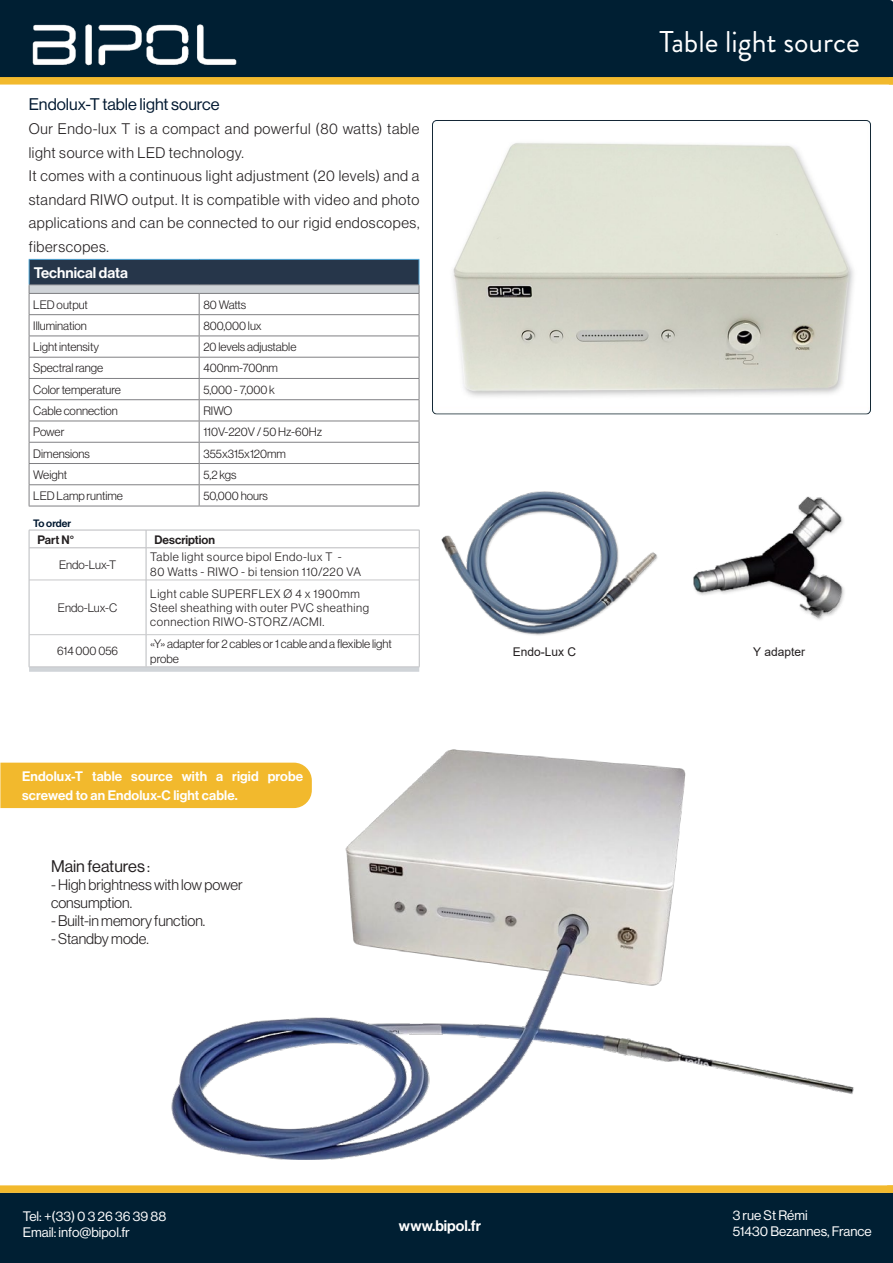
<style>
.page{position:relative;width:893px;height:1263px;background:#fff}
.page>*{position:absolute;margin:0;border:0;box-sizing:border-box;transform-origin:0 0}
.t1{font:30px "Brandon Grotesque";color:#fff}
.t2{font:16.5px "N Haas Grotesk DS Pro 55 Rg";color:#001830}
.t3{font:16.5px "N Haas Grotesk DS Pro 55 Rg";color:#231f20}
.t4{font:15px/23.4px "N Haas Grotesk DS Pro 45 Lt";letter-spacing:.04em;color:#231f20}
.t5{font:15px/18px "N Haas Grotesk DS Pro 45 Lt";color:#231f20}
.t6{font:15px "N Haas Grotesk DS Pro 65 Md";color:#fff}
.t7{font:13.5px/16.2px "N Haas Grotesk DS Pro 55 Rg";color:#fff}
.t8{font:13.5px/19.4px "N Haas Grotesk DS Pro 65 Md";letter-spacing:.01em;color:#fff}
.t9{font:12px/14.4px "N Haas Grotesk DS Pro 45 Lt";color:#231f20}
.t10{font:12px "N Haas Grotesk DS Pro 45 Lt";letter-spacing:.05em;color:#231f20}
.t11{font:12px "N Haas Grotesk DS Pro 65 Md";color:#231f20}
.t12{font:12px "Arial";color:#231f20}
.t13{font:10.5px "N Haas Grotesk DS Pro 65 Md";color:#001830}
.s1{font-size:15px}
</style>
<div class="page">
<div style="left:0;top:0;width:893px;height:77px;background:#001f33"></div>
<img style="left:20px;top:14px;width:231px;height:63px">
<div style="left:0;top:77px;width:893px;height:8px;background:#f2b92d"></div>
<div style="left:0;top:1193px;width:887px;height:70px;background:#001f33"></div>
<div style="left:0;top:1185px;width:893px;height:8px;background:#f2b92d"></div>
<svg style="left:887px;top:1193px;width:6px;height:70px"></svg>
<img style="left:167px;top:749px;width:687px;height:410px">
<div style="left:0;top:763px;width:312px;height:45px;background:#f2b92d"></div>
<svg style="left:29px;top:667px;width:390px;height:5px;background:#d1d4d8"></svg>
<hr style="left:29px;top:547px;width:117px;height:1px;background:#babbbe">
<hr style="left:146px;top:547px;width:273px;height:1px;background:#babbbe">
<hr style="left:29px;top:580px;width:117px;height:1px;background:#c7c8ca">
<hr style="left:146px;top:580px;width:273px;height:1px;background:#c7c8ca">
<hr style="left:29px;top:530px;width:117px;height:1px;background:#babbbe">
<svg style="left:29px;top:530px;width:1px;height:18px"></svg>
<hr style="left:146px;top:530px;width:273px;height:1px;background:#babbbe">
<svg style="left:146px;top:530px;width:1px;height:18px"></svg>
<svg style="left:419px;top:530px;width:1px;height:18px"></svg>
<hr style="left:29px;top:548px;width:1px;height:32px;background:#babbbe">
<hr style="left:146px;top:548px;width:1px;height:32px;background:#babbbe">
<hr style="left:419px;top:548px;width:1px;height:32px;background:#babbbe">
<hr style="left:29px;top:580px;width:1px;height:55px;background:#babbbe">
<hr style="left:146px;top:580px;width:1px;height:54px;background:#babbbe">
<hr style="left:419px;top:580px;width:1px;height:55px;background:#babbbe">
<hr style="left:29px;top:635px;width:1px;height:32px;background:#babbbe">
<hr style="left:146px;top:635px;width:1px;height:32px;background:#babbbe">
<hr style="left:419px;top:635px;width:1px;height:32px;background:#babbbe">
<hr style="left:29px;top:634px;width:117px;height:1px;background:#c7c8ca">
<hr style="left:146px;top:634px;width:273px;height:1px;background:#c7c8ca">
<hr style="left:29px;top:666px;width:117px;height:1px;background:#c7c8ca">
<hr style="left:146px;top:666px;width:274px;height:1px;background:#c7c8ca">
<img style="left:432px;top:120px;width:439px;height:295px">
<img style="left:441px;top:491px;width:217px;height:145px">
<img style="left:693px;top:496px;width:151px;height:124px">
<div style="left:29px;top:259px;width:390px;height:26px;background:#26364a"></div>
<div style="left:29px;top:285px;width:390px;height:8px;background:#d0d4d8"></div>
<hr style="left:29px;top:293px;width:170px;height:1px;background:#808083">
<hr style="left:199px;top:293px;width:220px;height:1px;background:#808083">
<hr style="left:29px;top:314px;width:170px;height:1px;background:#808083">
<hr style="left:199px;top:314px;width:220px;height:1px;background:#808083">
<hr style="left:29px;top:336px;width:170px;height:1px;background:#808083">
<hr style="left:199px;top:336px;width:220px;height:1px;background:#808083">
<hr style="left:29px;top:357px;width:170px;height:1px;background:#808083">
<hr style="left:199px;top:357px;width:220px;height:1px;background:#808083">
<hr style="left:29px;top:378px;width:170px;height:1px;background:#808083">
<hr style="left:199px;top:378px;width:220px;height:1px;background:#808083">
<hr style="left:29px;top:399px;width:170px;height:1px;background:#808083">
<hr style="left:199px;top:399px;width:220px;height:1px;background:#808083">
<hr style="left:29px;top:421px;width:170px;height:1px;background:#808083">
<hr style="left:199px;top:421px;width:220px;height:1px;background:#808083">
<hr style="left:29px;top:442px;width:170px;height:1px;background:#808083">
<hr style="left:199px;top:442px;width:220px;height:1px;background:#808083">
<hr style="left:29px;top:463px;width:170px;height:1px;background:#808083">
<hr style="left:199px;top:463px;width:220px;height:1px;background:#808083">
<hr style="left:29px;top:484px;width:170px;height:1px;background:#808083">
<hr style="left:199px;top:484px;width:220px;height:1px;background:#808083">
<svg style="left:199px;top:294px;width:1px;height:212px"></svg>
<hr style="left:29px;top:506px;width:170px;height:1px;background:#808083">
<hr style="left:199px;top:506px;width:220px;height:1px;background:#808083">
<hr style="left:29px;top:259px;width:170px;height:1px;background:#57aad9">
<hr style="left:199px;top:259px;width:220px;height:1px;background:#57aad9">
<hr style="left:29px;top:284px;width:170px;height:1px;background:#97979b">
<hr style="left:199px;top:284px;width:220px;height:1px;background:#97979b">
<svg style="left:29px;top:260px;width:1px;height:246px"></svg>
<svg style="left:419px;top:260px;width:1px;height:246px"></svg>
<p class="t2" style="left:29px;top:94px;width:192px">Endolux-T table light source</p>
<p class="t4" style="left:29px;top:117px;width:392px">Our Endo-lux T is a compact and powerful (80 watts) table light source with LED technology.</p>
<p class="t4" style="left:29px;top:164px;width:392px;text-align:justify">It comes with a continuous light adjustment (20 levels) and a standard RIWO output. It is compatible with video and photo applications and can be connected to our rigid endoscopes, fiberscopes.</p>
<p class="t6" style="left:34px;top:264px;width:96px">Technical data</p>
<p class="t9" style="left:33px;top:297px;width:56px">LED output</p>
<p class="t9" style="left:203px;top:297px;width:44px">80 Watts</p>
<p class="t9" style="left:33px;top:318px;width:55px">Illumination</p>
<p class="t9" style="left:203px;top:318px;width:60px">800,000 lux</p>
<p class="t9" style="left:33px;top:340px;width:67px">Light intensity</p>
<p class="t9" style="left:203px;top:340px;width:95px">20 levels adjustable</p>
<p class="t9" style="left:33px;top:361px;width:71px">Spectral range</p>
<p class="t9" style="left:203px;top:361px;width:76px">400nm-700nm</p>
<p class="t9" style="left:33px;top:382px;width:89px">Color temperature</p>
<p class="t9" style="left:203px;top:382px;width:73px">5,000 - 7,000 k</p>
<p class="t9" style="left:33px;top:404px;width:86px">Cable connection</p>
<p class="t9" style="left:203px;top:404px;width:31px">RIWO</p>
<p class="t9" style="left:33px;top:425px;width:33px">Power</p>
<p class="t9" style="left:203px;top:425px;width:120px">110V-220V / 50 Hz-60Hz</p>
<p class="t9" style="left:33px;top:446px;width:58px">Dimensions</p>
<p class="t9" style="left:203px;top:446px;width:84px">355x315x120mm</p>
<p class="t9" style="left:33px;top:467px;width:35px">Weight</p>
<p class="t9" style="left:203px;top:467px;width:35px">5,2 kgs</p>
<p class="t9" style="left:33px;top:489px;width:91px">LED Lamp runtime</p>
<p class="t9" style="left:203px;top:489px;width:66px">50,000 hours</p>
<p class="t13" style="left:33px;top:517px;width:39px">To order</p>
<p class="t11" style="left:38px;top:532px;width:38px">Part N°</p>
<p class="t11" style="left:155px;top:532px;width:62px">Description</p>
<p class="t9" style="left:59px;top:557px;width:59px">Endo-Lux-T</p>
<p class="t10" style="left:150px;top:550px;width:193px">Table light source bipol Endo-lux T -</p>
<p class="t10" style="left:150px;top:565px;width:212px">80 Watts - RIWO - bi tension 110/220 VA</p>
<p class="t9" style="left:58px;top:600px;width:61px">Endo-Lux-C</p>
<p class="t10" style="left:150px;top:586px;width:211px">Light cable SUPERFLEX Ø 4 x 1900mm</p>
<p class="t10" style="left:150px;top:601px;width:220px">Steel sheathing with outer PVC sheathing</p>
<p class="t10" style="left:150px;top:615px;width:176px">connection RIWO-STORZ/ACMI.</p>
<p class="t9" style="left:57px;top:644px;width:63px">614 000 056</p>
<p class="t9" style="left:150px;top:637px;width:243px">«Y» adapter for 2 cables or 1 cable and a flexible light probe</p>
<p class="t8" style="left:22px;top:767px;width:283px">Endolux-T table source with a rigid probe screwed to an Endolux-C light cable.</p>
<p class="t3" style="left:51px;top:857px;width:101px">Main features <span class="s1">:</span></p>
<p class="t5" style="left:51px;top:875px;width:193px">- High brightness with low power consumption.</p>
<p class="t5" style="left:51px;top:911px;width:156px">- Built-in memory function.</p>
<p class="t5" style="left:51px;top:929px;width:99px">- Standby mode.</p>
<p class="t1" style="left:659px;top:21px;width:202px">Table light source</p>
<p class="t12" style="left:513px;top:643px;width:65px">Endo-Lux C</p>
<p class="t12" style="left:753px;top:643px;width:53px">Y adapter</p>
<p class="t7" style="left:23px;top:1208px;width:145px">Tel: +(33) 0 3 26 36 39 88<br>Email: info@bipol.fr</p>
<p class="t6" style="left:399px;top:1217px;width:84px">www.bipol.fr</p>
<p class="t7" style="left:733px;top:1207px;width:141px">3 rue St Rémi<br>51430 Bezannes, France</p>
</div>
